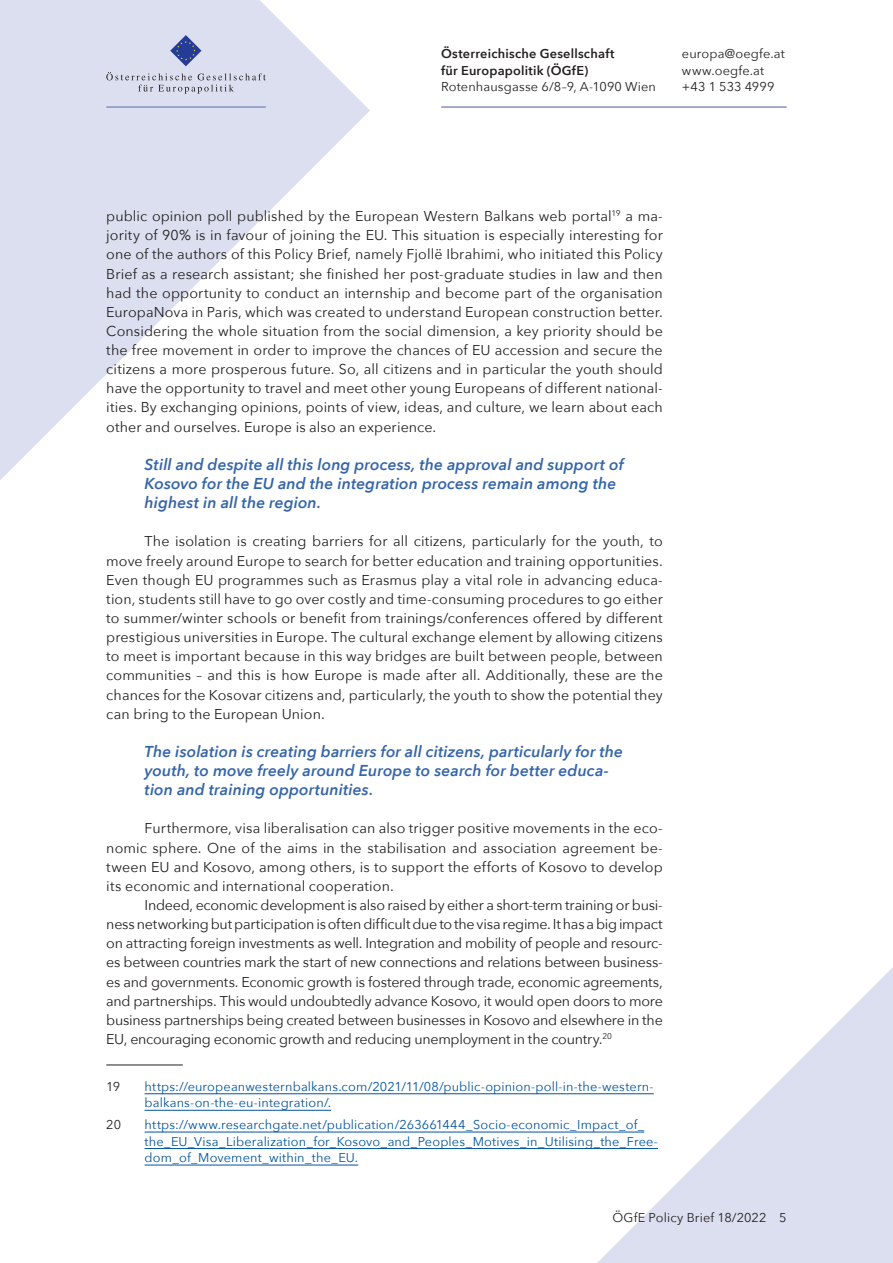
<style>
.page{position:relative;width:893px;height:1263px;background:#fff}
.page>*{position:absolute;margin:0;border:0;box-sizing:border-box;transform-origin:0 0}
.Zitat{font:italic 600 15.75px/19.2px "Avenir Next";letter-spacing:.005em;color:#3565a9}
.p_einzug{font:14.25px/19.2px "Avenir Next";letter-spacing:.005em;color:#231f20;text-align:justify}
.p{font:14.25px/19.2px "Avenir Next";letter-spacing:.005em;color:#231f20;text-align:justify}
.Fußnoten{font:12.75px/16.5px "Avenir Next";letter-spacing:.01em;color:#01549d}
.p-2{font:12.75px "Avenir Next";letter-spacing:.015em;color:#231f20}
.p-3{font:600 12.75px/16.5px "Avenir Next";letter-spacing:.02em;color:#231f20}
.p_Pagina{font:12.75px "Avenir Next";letter-spacing:.01em;color:#231f20}
.Fußnoten-2{font:12.75px "Avenir Next";color:#231f20}
</style>
<div class="page">
<svg style="left:0;top:0;width:370px;height:480px;fill:#dbdfef"></svg>
<svg style="left:597px;top:967px;width:296px;height:296px;fill:#dbdfef"></svg>
<hr style="left:441px;top:106px;width:346px;height:2px;background:#8493c4">
<hr style="left:106px;top:106px;width:160px;height:2px;background:#8493c4">
<svg style="left:170px;top:35px;width:31px;height:31px"></svg>
<svg style="left:106px;top:72px;width:160px;height:22px;background:#c9cddb"></svg>
<hr style="left:106px;top:1064px;width:77px;height:1px;background:#231f20">
<hr style="left:145px;top:1093px;width:509px;height:1px;background:#01549d">
<hr style="left:145px;top:1110px;width:186px;height:1px;background:#01549d">
<hr style="left:145px;top:1132px;width:499px;height:1px;background:#01549d">
<hr style="left:145px;top:1148px;width:513px;height:1px;background:#01549d">
<hr style="left:145px;top:1165px;width:213px;height:1px;background:#01549d">
<p class="p-3" style="left:441px;top:45px;width:175px">Österreichische Gesellschaft für Europapolitik (ÖGfE)</p>
<p class="p-2" style="left:441px;top:76px;width:216px">Rotenhausgasse 6/8–9, A-1090 Wien</p>
<p class="p-2" style="left:682px;top:43px;width:104px">europa@oegfe.at</p>
<p class="p-2" style="left:682px;top:60px;width:84px">www.oegfe.at</p>
<p class="p-2" style="left:682px;top:76px;width:94px">+43 1 533 4999</p>
<p class="p" style="left:106px;top:206px;width:558px">public opinion poll published by the European Western Balkans web portal<sup>19</sup> a ma&shy;jority of 90% is in favour of joining the EU. This situation is especially interesting for one of the authors of this Policy Brief, namely Fjollë Ibrahimi, who initiated this Policy Brief as a research assistant; she finished her post-graduate studies in law and then had the opportunity to conduct an internship and become part of the organisation EuropaNova in Paris, which was created to understand European construction better.<br>Considering the whole situation from the social dimension, a key priority should be the free movement in order to improve the chances of EU accession and secure the citizens a more prosperous future. So, all citizens and in particular the youth should have the opportunity to travel and meet other young Europeans of different national&shy;ities. By exchanging opinions, points of view, ideas, and culture, we learn about each other and ourselves. Europe is also an experience.</p>
<p class="Zitat" style="left:145px;top:454px;width:481px">Still and despite all this long process, the approval and support of<br>Kosovo for the EU and the integration process remain among the highest in all the region.</p>
<p class="p_einzug" style="left:106px;top:531px;width:558px;text-indent:38px">The isolation is creating barriers for all citizens, particularly for the youth, to move freely around Europe to search for better education and training opportunities.<br>Even though EU programmes such as Erasmus play a vital role in advancing educa&shy;tion, students still have to go over costly and time-consuming procedures to go either to summer/winter schools or benefit from trainings/conferences offered by different prestigious universities in Europe. The cultural exchange element by allowing citizens to meet is important because in this way bridges are built between people, between communities – and this is how Europe is made after all. Additionally, these are the chances for the Kosovar citizens and, particularly, the youth to show the potential they can bring to the European Union.</p>
<p class="Zitat" style="left:145px;top:741px;width:480px">The isolation is creating barriers for all citizens, particularly for the youth, to move freely around Europe to search for better educa&shy;tion and training opportunities.</p>
<p class="p_einzug" style="left:106px;top:818px;width:558px;text-indent:38px">Furthermore, visa liberalisation can also trigger positive movements in the eco&shy;nomic sphere. One of the aims in the stabilisation and association agreement be&shy;tween EU and Kosovo, among others, is to support the efforts of Kosovo to develop its economic and international cooperation.</p>
<p class="p_einzug" style="left:106px;top:895px;width:558px;text-indent:38px">Indeed, economic development is also raised by either a short-term training or busi&shy;ness networking but participation is often difficult due to the visa regime. It has a big impact on attracting foreign investments as well. Integration and mobility of people and resourc&shy;es between countries mark the start of new connections and relations between business&shy;es and governments. Economic growth is fostered through trade, economic agreements, and partnerships. This would undoubtedly advance Kosovo, it would open doors to more business partnerships being created between businesses in Kosovo and elsewhere in the EU, encouraging economic growth and reducing unemployment in the country.<sup>20</sup></p>
<p class="Fußnoten-2" style="left:106px;top:1075px;width:16px">19</p>
<p class="Fußnoten" style="left:145px;top:1077px;width:511px">https://europeanwesternbalkans.com/2021/11/08/public-opinion-poll-in-the-western&shy;balkans-on-the-eu-integration/.</p>
<p class="Fußnoten-2" style="left:106px;top:1114px;width:16px">20</p>
<p class="Fußnoten" style="left:145px;top:1116px;width:515px">https://www.researchgate.net/publication/263661444_Socio-economic_Impact_of_ the_EU_Visa_Liberalization_for_Kosovo_and_Peoples_Motives_in_Utilising_the_Free&shy;dom_of_Movement_within_the_EU.</p>
<p class="p_Pagina" style="left:613px;top:1206px;width:176px">ÖGfE Policy Brief 18/2022 5</p>
</div>
